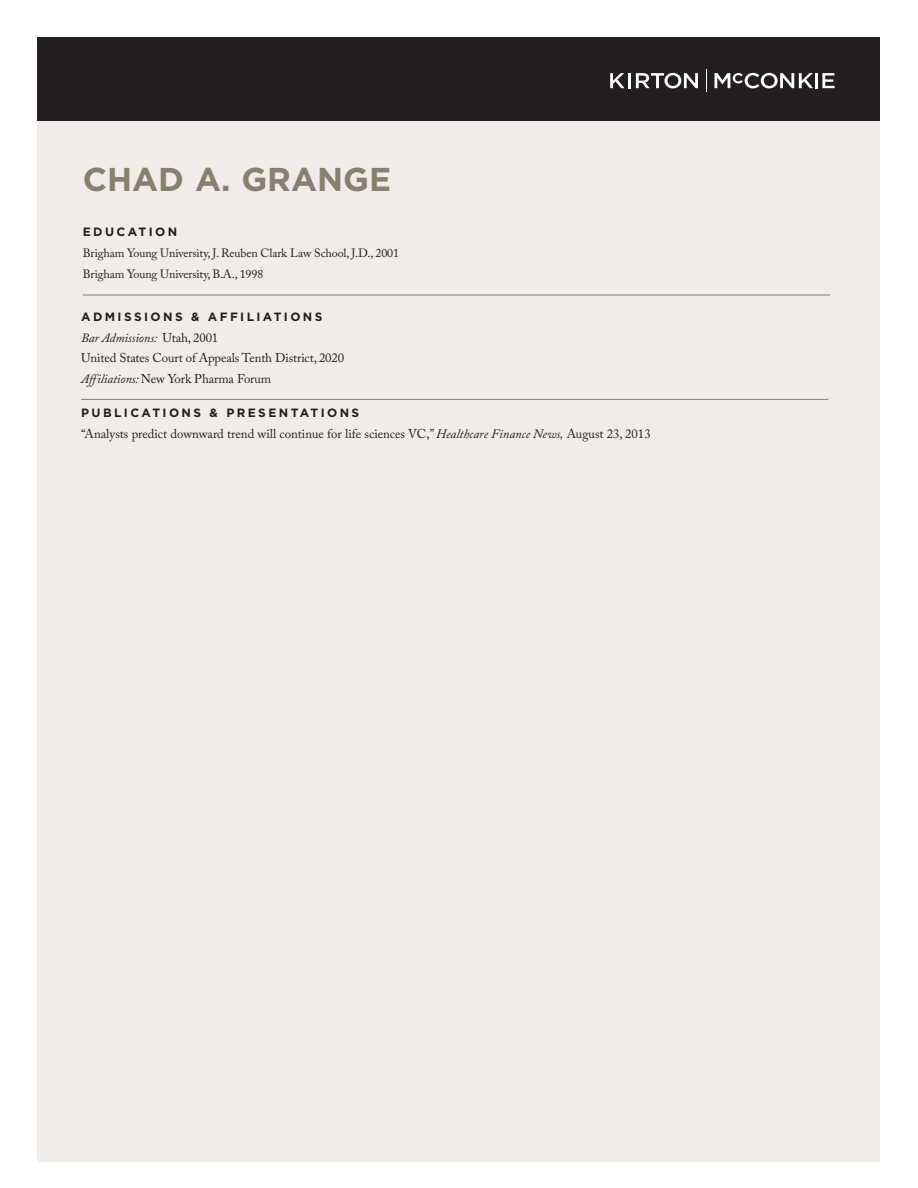
<style>
.page{position:relative;width:918px;height:1188px;background:#fff}
.page>*{position:absolute;margin:0;border:0;box-sizing:border-box;transform-origin:0 0}
.t1{font:700 33px "Gotham";color:#887f6f}
.t2{font:12.75px "Adobe Caslon Pro";color:#231f20}
.t3{font:italic 12.75px "Adobe Caslon Pro";letter-spacing:-.01em;color:#231f20}
.t4{font:12px "Adobe Caslon Pro";letter-spacing:-.01em;color:#231f20}
.t5{font:700 12px "Gotham";letter-spacing:.2em;color:#231f20}
.s1{font-style:normal}
.s2{font-style:italic}
</style>
<div class="page">
<div style="left:38px;top:117px;width:842px;height:1045px;background:#efece9"></div>
<div style="left:38px;top:38px;width:842px;height:83px;background:#231f20"></div>
<svg style="left:610px;top:73px;width:15px;height:15px"></svg>
<svg style="left:636px;top:73px;width:62px;height:15px"></svg>
<hr style="left:815px;top:73px;width:3px;height:15px;background:#fff">
<svg style="left:822px;top:73px;width:13px;height:15px"></svg>
<hr style="left:628px;top:73px;width:3px;height:15px;background:#fff">
<svg style="left:715px;top:73px;width:98px;height:15px"></svg>
<svg style="left:706px;top:69px;width:1px;height:23px"></svg>
<hr style="left:83px;top:295px;width:747px;height:1px;background:#887f6f">
<hr style="left:81px;top:399px;width:748px;height:1px;background:#887f6f">
<p class="t1" style="left:83px;top:157px;width:310px">CHAD A. GRANGE</p>
<p class="t5" style="left:83px;top:224px;width:96px">EDUCATION</p>
<p class="t4" style="left:83px;top:246px;width:318px">Brigham Young University, J. Reuben Clark Law School, J.D., 2001</p>
<p class="t4" style="left:83px;top:266px;width:182px">Brigham Young University, B.A., 1998</p>
<p class="t5" style="left:81px;top:309px;width:243px">ADMISSIONS &amp; AFFILIATIONS</p>
<p class="t3" style="left:81px;top:330px;width:139px">Bar Admissions: <span class="s1">Utah, 2001</span></p>
<p class="t2" style="left:81px;top:351px;width:264px">United States Court of Appeals Tenth District, 2020</p>
<p class="t2" style="left:81px;top:371px;width:192px"><span class="s2">Affiliations:</span> New York Pharma Forum</p>
<p class="t5" style="left:81px;top:405px;width:280px">PUBLICATIONS &amp; PRESENTATIONS</p>
<p class="t2" style="left:81px;top:426px;width:571px">“Analysts predict downward trend will continue for life sciences VC,” <span class="s2">Healthcare Finance News,</span> August 23, 2013</p>
</div>
